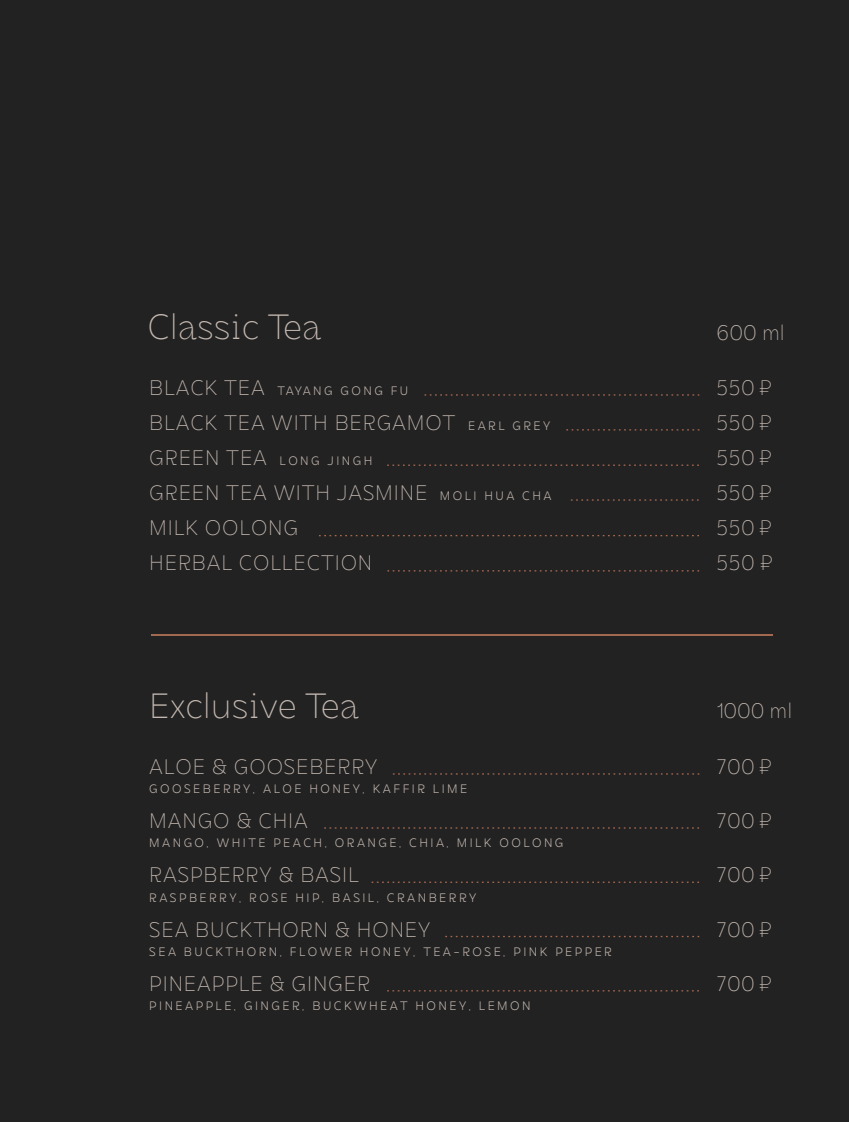
<style>
.page{position:relative;width:849px;height:1122px;background:#fff}
.page>*{position:absolute;margin:0;border:0;box-sizing:border-box;transform-origin:0 0}
.t1{font:200 35px "DX Rigraf";color:#c3b7b0}
.t2{font:200 21px/35px "DX Rigraf";letter-spacing:.04em;color:#c3b7b0}
.t3{font:300 12.25px "DX Rigraf";letter-spacing:.2em;color:#c3b7b0}
.s1{font-weight:200;font-size:21px}
.s2{font-weight:300;font-size:12.25px}
.s3{font-family:"Qanelas"}
</style>
<div class="page">
<div style="left:0;top:0;width:848px;height:1121px;background:#222"></div>
<svg style="left:393px;top:773px;width:306px;height:1px"></svg>
<svg style="left:324px;top:827px;width:375px;height:1px"></svg>
<svg style="left:371px;top:881px;width:328px;height:1px"></svg>
<svg style="left:445px;top:935px;width:254px;height:1px"></svg>
<svg style="left:387px;top:990px;width:312px;height:1px"></svg>
<svg style="left:424px;top:394px;width:275px;height:1px"></svg>
<svg style="left:319px;top:535px;width:380px;height:1px"></svg>
<svg style="left:570px;top:499px;width:129px;height:1px"></svg>
<svg style="left:387px;top:570px;width:312px;height:1px"></svg>
<svg style="left:566px;top:429px;width:133px;height:1px"></svg>
<svg style="left:387px;top:464px;width:312px;height:2px"></svg>
<hr style="left:151px;top:633px;width:621px;height:2px;background:#a36850">
<h1 class="t1" style="left:147px;top:303px;width:176px">Classic Tea</h1>
<h2 class="t2" style="left:716px;top:314px;width:70px">600 ml</h2>
<p class="t3" style="left:149px;top:382px;width:260px"><span class="s1">BLACK TEA</span> TAYA N G G O N G F U</p>
<h2 class="t2" style="left:149px;top:404px;width:402px">BLACK TEA WITH BERGAMOT <span class="s2">E A R L G R E Y</span></h2>
<p class="t3" style="left:149px;top:452px;width:224px"><span class="s1">GREEN TEA</span> LONG JINGН</p>
<h2 class="t2" style="left:149px;top:474px;width:404px">GREEN TEA WITH JASMINE <span class="s2">M O L I H UA C H A<br></span>MILK OOLONG<br>HERBAL COLLECTION</h2>
<h2 class="t2" style="left:716px;top:369px;width:58px;text-align:justify">550 <span class="s3">₽ </span>550 <span class="s3">₽ </span>550 <span class="s3">₽ </span>550 <span class="s3">₽ </span>550 <span class="s3">₽ </span>550 <span class="s3">₽</span></h2>
<h1 class="t1" style="left:149px;top:682px;width:211px">Exclusive Tea</h1>
<h2 class="t2" style="left:716px;top:692px;width:77px">1000 ml</h2>
<h2 class="t2" style="left:149px;top:748px;width:229px">ALOE &amp; GOOSEBERRY</h2>
<p class="t3" style="left:149px;top:780px;width:319px">GOOSEBERRY, ALOE HONEY, KAFFIR LIME</p>
<h2 class="t2" style="left:149px;top:802px;width:160px">MANGO &amp; CHIA</h2>
<p class="t3" style="left:149px;top:834px;width:415px">MANGO, WHITE PEACH, ORANGE, CHIA, MILK OOLONG</p>
<h2 class="t2" style="left:149px;top:856px;width:211px">RASPBERRY &amp; BASIL</h2>
<p class="t3" style="left:149px;top:888px;width:328px">RASPBERRY, ROSE HIP, BASIL, CRANBERRY</p>
<h2 class="t2" style="left:149px;top:910px;width:282px">SEA BUCKTHORN &amp; HONEY</h2>
<p class="t3" style="left:149px;top:943px;width:464px">SEA BUCKTHORN, FLOWER HONEY, TEA-ROSE, PINK PEPPER</p>
<h2 class="t2" style="left:149px;top:965px;width:222px">PINEAPPLE &amp; GINGER</h2>
<p class="t3" style="left:149px;top:997px;width:382px">PINEAPPLE, GINGER, BUCKWHEAT HONEY, LEMON</p>
<h2 class="t2" style="left:716px;top:748px;width:57px">700 <span class="s3">₽</span></h2>
<h2 class="t2" style="left:716px;top:802px;width:57px">700 <span class="s3">₽</span></h2>
<h2 class="t2" style="left:716px;top:856px;width:57px">700 <span class="s3">₽</span></h2>
<h2 class="t2" style="left:716px;top:910px;width:57px">700 <span class="s3">₽</span></h2>
<h2 class="t2" style="left:716px;top:965px;width:57px">700 <span class="s3">₽</span></h2>
</div>
